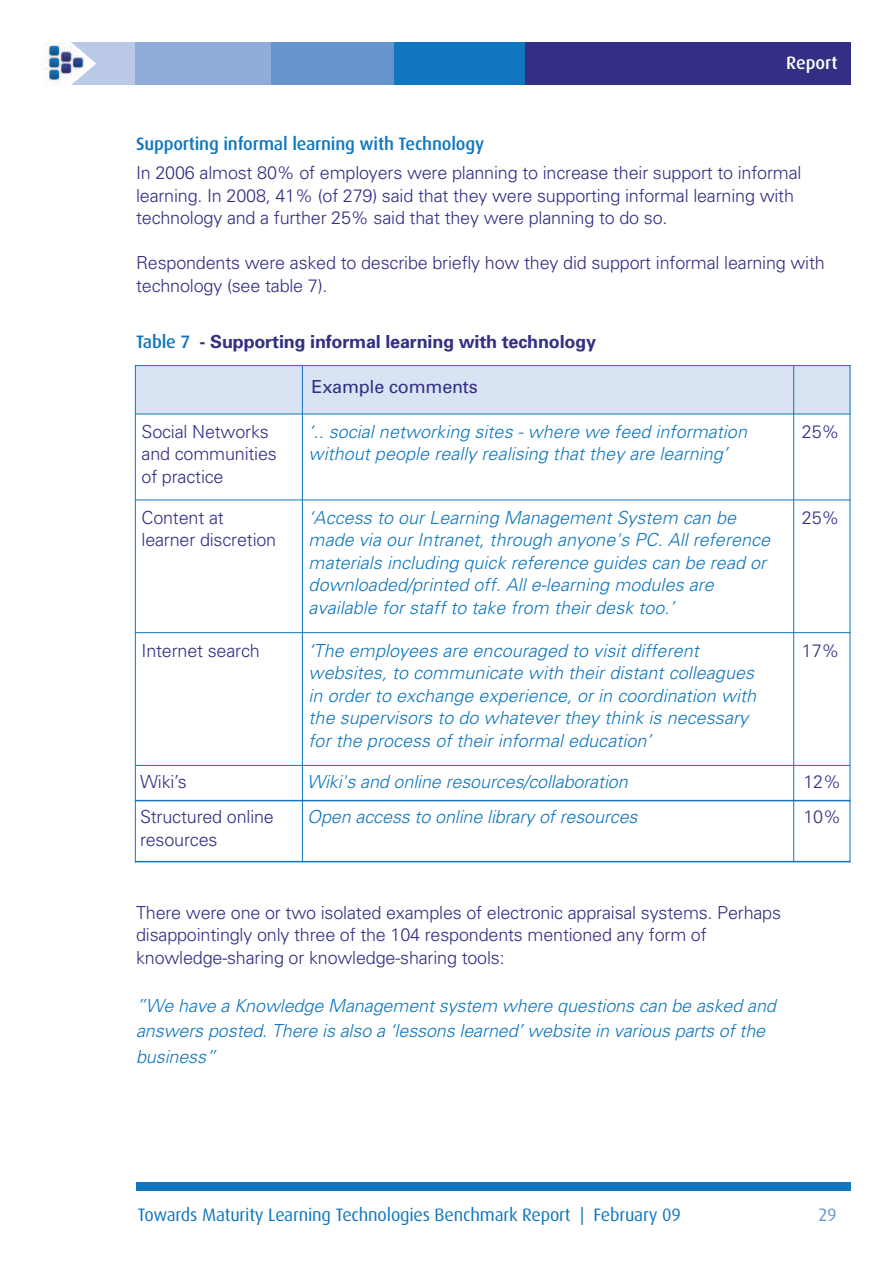
<style>
.page{position:relative;width:893px;height:1263px;background:#fff}
.page>*{position:absolute;margin:0;border:0;box-sizing:border-box;transform-origin:0 0}
.t1{font:italic 300 18px/22.5px "Univers";color:#1077be}
.t2{font:300 18px/22.5px "Univers";letter-spacing:-.01em;color:#322f84}
.t3{font:18px "Dax";letter-spacing:-.01em;color:#1077be}
.t4{font:700 18px "Univers";letter-spacing:-.01em;color:#322f84}
.t5{font:500 18px "Dax";letter-spacing:-.01em;color:#1077be}
.t6{font:18px "Univers";letter-spacing:-.01em;color:#322f84}
.t7{font:500 18px "Dax";color:#fff}
.t8{font:18px "Dax";color:#6894cd}
.s1{font-family:"Dax";font-weight:500;color:#1077be}
</style>
<div class="page">
<div style="left:467px;top:43px;width:383px;height:42px;background:#322f84"></div>
<div style="left:355px;top:43px;width:170px;height:42px;background:#1077be"></div>
<div style="left:270px;top:43px;width:124px;height:42px;background:#6894cd"></div>
<div style="left:135px;top:43px;width:136px;height:42px;background:#90adda"></div>
<div style="left:71px;top:43px;width:64px;height:42px;background:#b9c9e6"></div>
<svg style="left:71px;top:42px;width:25px;height:32px"></svg>
<img style="left:43px;top:43px;width:41px;height:43px">
<div style="left:136px;top:1182px;width:714px;height:9px;background:#1077be"></div>
<div style="left:135px;top:365px;width:167px;height:49px;background:#dae3f3"></div>
<div style="left:302px;top:365px;width:492px;height:49px;background:#dae3f3"></div>
<div style="left:794px;top:365px;width:56px;height:49px;background:#dae3f3"></div>
<hr style="left:135px;top:365px;width:1px;height:497px;background:#1077be">
<hr style="left:302px;top:365px;width:1px;height:497px;background:#1077be">
<hr style="left:793px;top:365px;width:1px;height:497px;background:#1077be">
<hr style="left:849px;top:365px;width:1px;height:497px;background:#1077be">
<hr style="left:135px;top:365px;width:715px;height:1px;background:#1077be">
<hr style="left:135px;top:413px;width:715px;height:1px;background:#1077be">
<hr style="left:135px;top:499px;width:715px;height:1px;background:#1077be">
<hr style="left:135px;top:632px;width:715px;height:1px;background:#1077be">
<hr style="left:135px;top:765px;width:715px;height:1px;background:#1077be">
<hr style="left:135px;top:800px;width:715px;height:1px;background:#1077be">
<hr style="left:135px;top:861px;width:715px;height:1px;background:#1077be">
<p class="t7" style="left:786px;top:55px;width:53px">Report</p>
<p class="t5" style="left:136px;top:136px;width:350px">Supporting informal learning with Technology</p>
<p class="t2" style="left:136px;top:163px;width:667px">In 2006 almost 80% of employers were planning to increase their support to informal learning. In 2008, 41% (of 279) said that they were supporting informal learning with technology and a further 25% said that they were planning to do so.</p>
<p class="t2" style="left:136px;top:253px;width:690px">Respondents were asked to describe briefly how they did support informal learning with technology (see table 7).</p>
<p class="t4" style="left:136px;top:335px;width:462px"><span class="s1">Table 7</span> - Supporting informal learning with technology</p>
<p class="t6" style="left:312px;top:380px;width:168px">Example comments</p>
<p class="t2" style="left:142px;top:422px;width:137px">Social Networks and communities of practice</p>
<p class="t1" style="left:309px;top:422px;width:440px">‘.. social networking sites - where we feed information without people really realising that they are learning’</p>
<p class="t2" style="left:802px;top:422px;width:39px">25%</p>
<p class="t2" style="left:142px;top:508px;width:136px">Content at learner discretion</p>
<p class="t1" style="left:309px;top:508px;width:463px">‘Access to our Learning Management System can be made via our Intranet, through anyone's PC. All reference materials including quick reference guides can be read or downloaded/printed off. All e-learning modules are available for staff to take from their desk too.’</p>
<p class="t2" style="left:802px;top:508px;width:39px">25%</p>
<p class="t2" style="left:142px;top:641px;width:120px">Internet search</p>
<p class="t1" style="left:309px;top:641px;width:449px">‘The employees are encouraged to visit different websites, to communicate with their distant colleagues in order to exchange experience, or in coordination with the supervisors to do whatever they think is necessary for the process of their informal education’</p>
<p class="t2" style="left:802px;top:641px;width:39px">17%</p>
<p class="t2" style="left:140px;top:772px;width:48px">Wiki’s</p>
<p class="t1" style="left:307px;top:772px;width:322px">Wiki's and online resources/collaboration</p>
<p class="t2" style="left:803px;top:772px;width:39px">12%</p>
<p class="t2" style="left:140px;top:807px;width:135px">Structured online resources</p>
<p class="t1" style="left:307px;top:807px;width:332px">Open access to online library of resources</p>
<p class="t2" style="left:803px;top:807px;width:39px">10%</p>
<p class="t2" style="left:136px;top:902px;width:646px">There were one or two isolated examples of electronic appraisal systems. Perhaps disappointingly only three of the 104 respondents mentioned any form of knowledge-sharing or knowledge-sharing tools:</p>
<p class="t1" style="left:136px;top:994px;width:641px;line-height:25.5px">”We have a Knowledge Management system where questions can be asked and answers posted. There is also a ‘lessons learned’ website in various parts of the business”</p>
<p class="t3" style="left:138px;top:1207px;width:545px">Towards Maturity Learning Technologies Benchmark Report | February 09</p>
<p class="t8" style="left:818px;top:1207px;width:20px">29</p>
</div>
